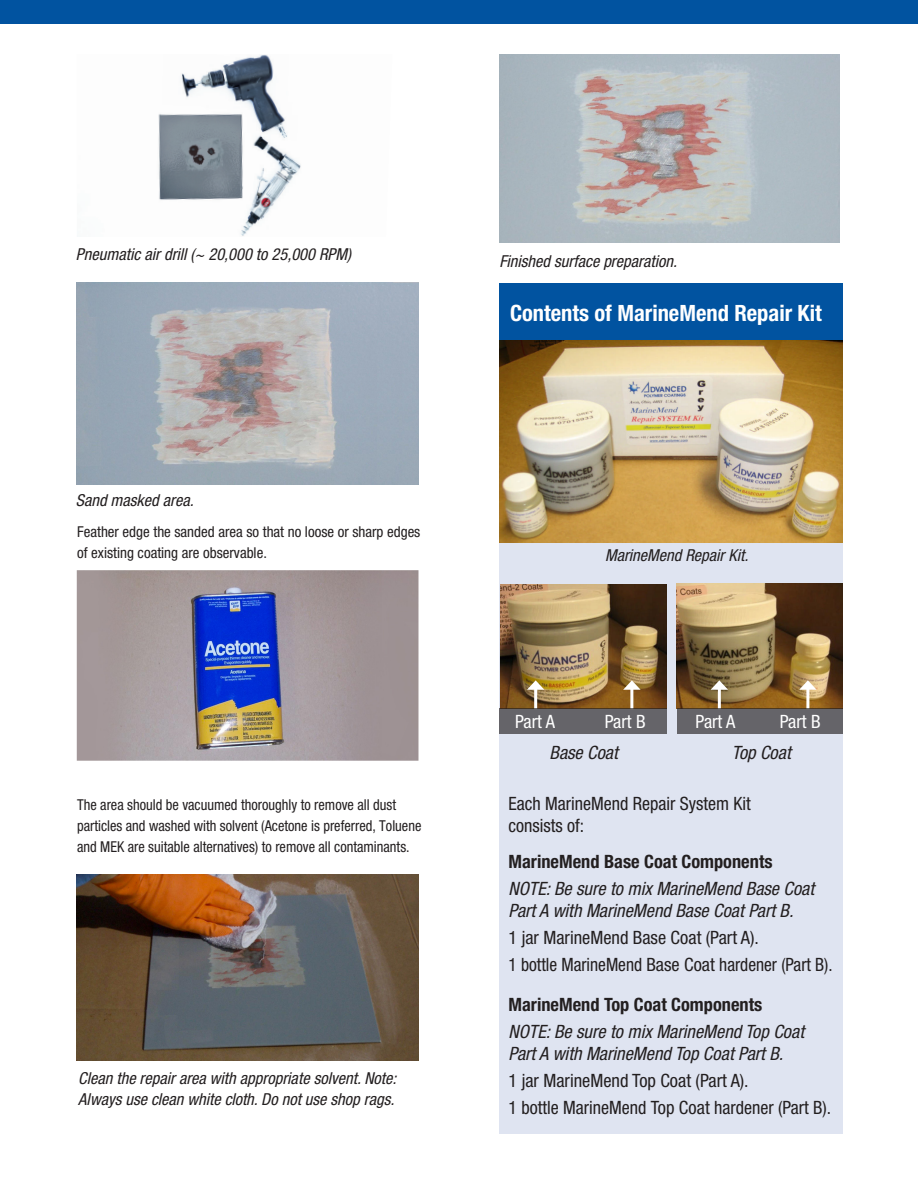
<style>
.page{position:relative;width:918px;height:1188px;background:#fff}
.page>*{position:absolute;margin:0;border:0;box-sizing:border-box;transform-origin:0 0}
.t1{font:700 condensed 22.5px "Helvetica Neue LT Std";color:#fff}
.t2{font:italic condensed 18.3px/22px "Helvetica Neue LT Std";color:#231f20}
.t3{font:condensed 18.3px/22px "Helvetica Neue LT Std";color:#231f20}
.t4{font:700 condensed 18.3px "Helvetica Neue LT Std";color:#231f20}
.t5{font:condensed 18.3px "Helvetica Neue LT Std";color:#231f20;scale:.95 1}
.t6{font:condensed 18.3px "Helvetica Neue LT Std";color:#fff}
.mend_captions{font:italic condensed 16.5px/21px "Helvetica Neue LT Std";color:#231f20}
.Smaller_Mend_Body{font:condensed 15px/21px "Helvetica Neue LT Std";color:#231f20;scale:.96 1}
.Smaller_Mend_Body-2{font:condensed 15px/21px "Helvetica Neue LT Std";color:#231f20}
</style>
<div class="page">
<img style="left:158px;top:54px;width:143px;height:182px">
<img style="left:76px;top:282px;width:342px;height:202px">
<div style="left:500px;top:284px;width:343px;height:850px;background:#dfe4f1"></div>
<div style="left:0;top:0;width:918px;height:24px;background:#0153a0"></div>
<img style="left:77px;top:570px;width:341px;height:191px">
<img style="left:77px;top:875px;width:341px;height:186px">
<img style="left:499px;top:54px;width:341px;height:189px">
<div style="left:500px;top:284px;width:343px;height:56px;background:#0153a0"></div>
<img style="left:500px;top:340px;width:343px;height:202px">
<img style="left:500px;top:584px;width:166px;height:124px">
<img style="left:677px;top:584px;width:165px;height:124px">
<hr style="left:534px;top:687px;width:3px;height:23px;background:#fff">
<svg style="left:527px;top:680px;width:17px;height:10px"></svg>
<hr style="left:630px;top:687px;width:3px;height:23px;background:#fff">
<svg style="left:623px;top:680px;width:18px;height:10px"></svg>
<hr style="left:718px;top:687px;width:3px;height:23px;background:#fff">
<svg style="left:711px;top:680px;width:17px;height:10px"></svg>
<hr style="left:806px;top:687px;width:3px;height:23px;background:#fff">
<svg style="left:799px;top:680px;width:18px;height:10px"></svg>
<div style="left:500px;top:708px;width:167px;height:26px;background:#656469"></div>
<div style="left:677px;top:708px;width:165px;height:26px;background:#656469"></div>
<p class="mend_captions" style="left:76px;top:244px;width:277px">Pneumatic air drill (~ 20,000 to 25,000 RPM)</p>
<p class="mend_captions" style="left:76px;top:490px;width:119px">Sand masked area.</p>
<p class="Smaller_Mend_Body-2" style="left:77px;top:521px;width:345px">Feather edge the sanded area so that no loose or sharp edges of existing coating are observable.</p>
<p class="Smaller_Mend_Body" style="left:77px;top:794px;width:360px">The area should be vacuumed thoroughly to remove all dust particles and washed with solvent (Acetone is preferred, Toluene and MEK are suitable alternatives) to remove all contaminants.</p>
<p class="mend_captions" style="left:78px;top:1068px;width:320px">Clean the repair area with appropriate solvent. Note:<br>Always use clean white cloth. Do not use shop rags.</p>
<p class="mend_captions" style="left:500px;top:251px;width:179px">Finished surface preparation.</p>
<p class="t1" style="left:510px;top:300px;width:313px">Contents of MarineMend Repair Kit</p>
<p class="mend_captions" style="left:605px;top:546px;width:145px">MarineMend Repair Kit.</p>
<p class="t6" style="left:515px;top:711px;width:41px">Part A</p>
<p class="t6" style="left:605px;top:711px;width:42px">Part B</p>
<p class="t6" style="left:696px;top:711px;width:41px">Part A</p>
<p class="t6" style="left:780px;top:711px;width:42px">Part B</p>
<p class="t2" style="left:549px;top:742px;width:70px">Base Coat</p>
<p class="t2" style="left:732px;top:742px;width:61px">Top Coat</p>
<p class="t3" style="left:508px;top:793px;width:244px">Each MarineMend Repair System Kit consists of:</p>
<p class="t4" style="left:508px;top:850px;width:266px">MarineMend Base Coat Components</p>
<p class="t2" style="left:508px;top:878px;width:307px">NOTE: Be sure to mix MarineMend Base Coat<br>Part A with MarineMend Base Coat Part B.</p>
<p class="t3" style="left:508px;top:926px;width:252px">1 jar MarineMend Base Coat (Part A).</p>
<p class="t5" style="left:509px;top:954px;width:343px">1 bottle MarineMend Base Coat hardener (Part B).</p>
<p class="t4" style="left:509px;top:994px;width:255px">MarineMend Top Coat Components</p>
<p class="t2" style="left:509px;top:1021px;width:297px">NOTE: Be sure to mix MarineMend Top Coat<br>Part A with MarineMend Top Coat Part B.</p>
<p class="t3" style="left:509px;top:1070px;width:242px">1 jar MarineMend Top Coat (Part A).</p>
<p class="t3" style="left:509px;top:1097px;width:324px">1 bottle MarineMend Top Coat hardener (Part B).</p>
</div>
